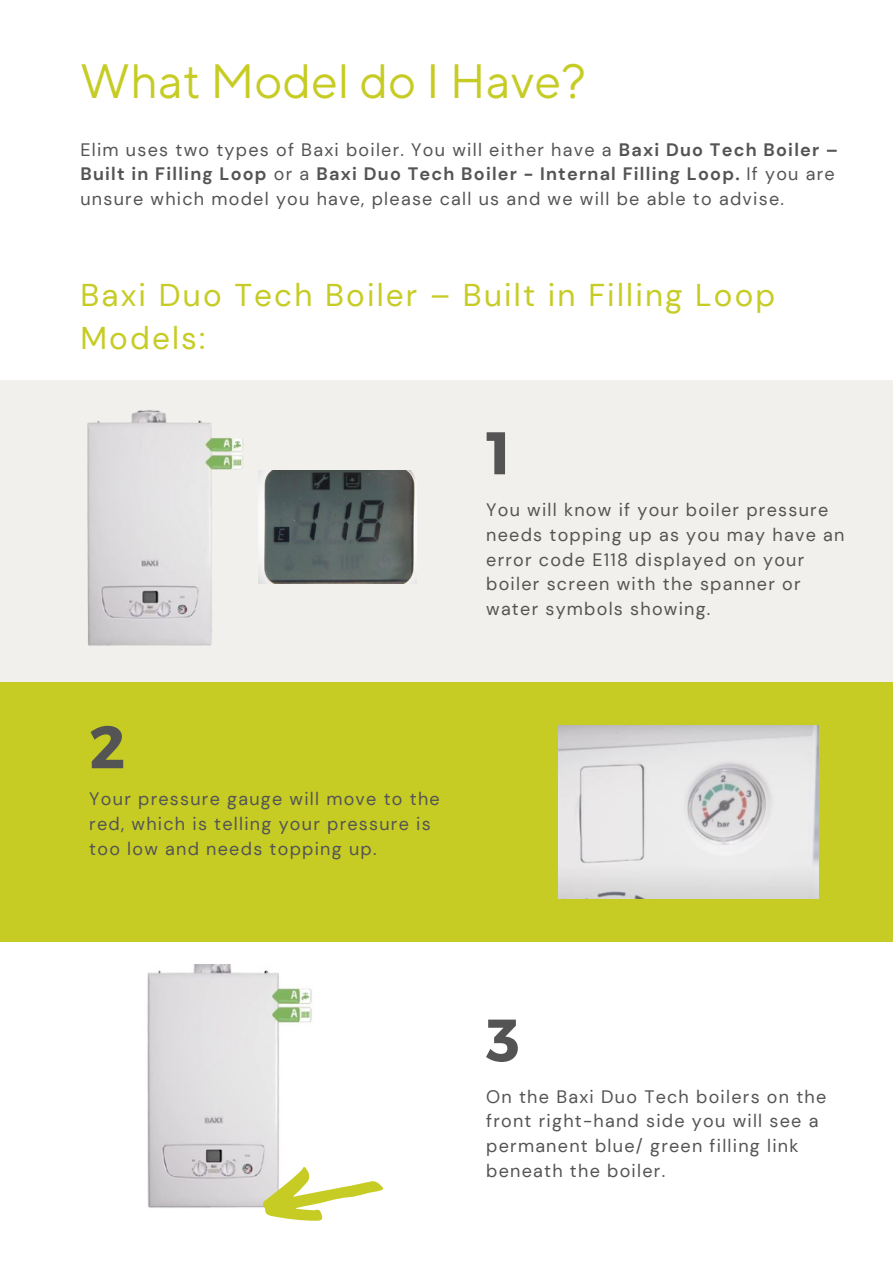
<style>
.page{position:relative;width:893px;height:1264px;background:#fff}
.page>*{position:absolute;margin:0;border:0;box-sizing:border-box;transform-origin:0 0}
.t1{font:700 60px "Montserrat";color:#545454}
.t2{font:48px "TT Norms Pro";color:#c6cc24}
.t3{font:31.5px/43.8px "DM Sans";letter-spacing:.07em;color:#c6cc24}
.t4{font:18px/24.8px "DM Sans";letter-spacing:.07em;color:#545454}
.s1{font-weight:700}
</style>
<div class="page">
<div style="left:0;top:380px;width:892px;height:320px;background:#f2f0ec"></div>
<div style="left:0;top:682px;width:892px;height:259px;background:#c6cc24"></div>
<img style="left:268px;top:470px;width:149px;height:114px">
<img style="left:87px;top:410px;width:181px;height:236px">
<img style="left:558px;top:725px;width:260px;height:173px">
<img style="left:147px;top:964px;width:165px;height:244px">
<svg style="left:259px;top:1157px;width:125px;height:64px"></svg>
<p class="t2" style="left:80px;top:53px;width:507px">What Model do I Have?</p>
<p class="t4" style="left:80px;top:137px;width:758px">Elim uses two types of Baxi boiler. You will either have a <span class="s1">Baxi Duo Tech Boiler –<br>Built in Filling Loop</span> or a <span class="s1">Baxi Duo Tech Boiler - Internal Filling Loop.</span> If you are unsure which model you have, please call us and we will be able to advise.</p>
<p class="t3" style="left:80px;top:273px;width:696px">Baxi Duo Tech Boiler – Built in Filling Loop<br>Models:</p>
<p class="t1" style="left:486px;top:414px;width:26px">1</p>
<p class="t1" style="left:89px;top:708px;width:37px">2</p>
<p class="t4" style="left:89px;top:786px;width:352px">Your pressure gauge will move to the red, which is telling your pressure is too low and needs topping up.</p>
<p class="t4" style="left:486px;top:497px;width:359px">You will know if your boiler pressure needs topping up as you may have an error code E118 displayed on your boiler screen with the spanner or water symbols showing.</p>
<p class="t1" style="left:486px;top:1001px;width:35px">3</p>
<p class="t4" style="left:486px;top:1084px;width:341px">On the Baxi Duo Tech boilers on the front right-hand side you will see a permanent blue/ green filling link beneath the boiler.</p>
</div>
